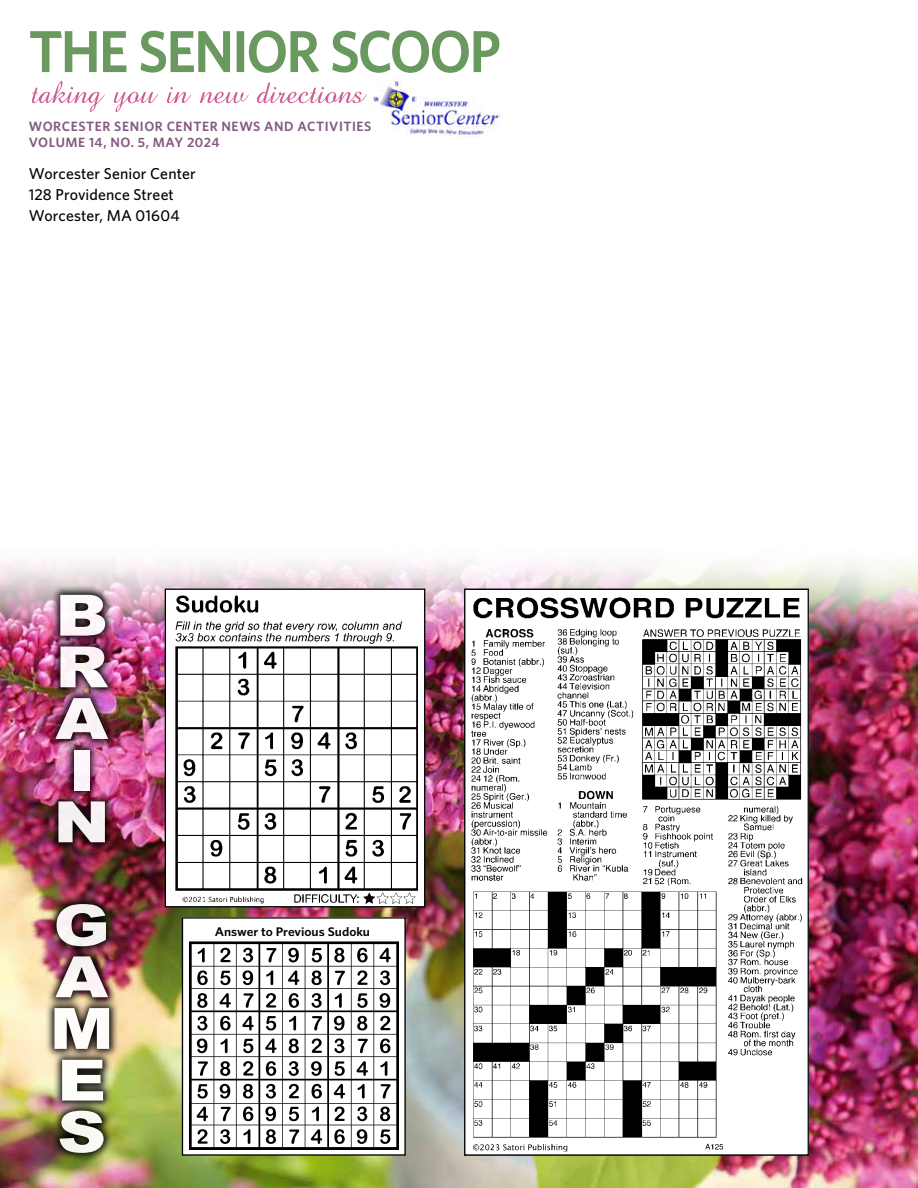
<style>
.page{position:relative;width:918px;height:1188px;background:#fff}
.page>*{position:absolute;margin:0;border:0;box-sizing:border-box;transform-origin:0 0}
.t1{font:900 57px/51.6px "Arial";color:#fff;scale:1.19 1}
.t2{font:500 15.75px/21px "Whitney";letter-spacing:.01em;color:#000}
.t3{font:600 13.5px/16.5px "Whitney";letter-spacing:.04em;color:#835a81}
.t4{font:600 12.45px "Whitney";color:#000;scale:1.08 1}
</style>
<div class="page">
<img style="left:0;top:561px;width:918px;height:627px">
<svg style="left:30px;top:30px;width:469px;height:43px"></svg>
<div style="left:356px;top:63px;width:159px;height:91px;background:#fff"></div>
<img style="left:373px;top:80px;width:126px;height:56px">
<svg style="left:32px;top:81px;width:335px;height:31px"></svg>
<div style="left:165px;top:589px;width:260px;height:318px;background:#fff"></div>
<img style="left:175px;top:595px;width:242px;height:309px">
<div style="left:165px;top:589px;width:260px;height:318px;border:1px solid #000"></div>
<img style="left:466px;top:591px;width:341px;height:563px">
<div style="left:182px;top:918px;width:223px;height:237px;background:#fff"></div>
<div style="left:182px;top:917px;width:224px;height:239px;border:1px solid #000"></div>
<div style="left:205px;top:916px;width:174px;height:30px;background:#fff"></div>
<img style="left:190px;top:941px;width:208px;height:209px">
<img style="left:45px;top:585px;width:75px;height:577px">
<p class="t3" style="left:29px;top:118px;width:344px">WORCESTER SENIOR CENTER NEWS AND ACTIVITIES<br>VOLUME 14, NO. 5, MAY 2024</p>
<p class="t2" style="left:29px;top:162px;width:168px">Worcester Senior Center<br>128 Providence Street<br>Worcester, MA 01604</p>
<h1 class="t1" style="left:53px;top:588px;width:49px">B<br>R<br>A<br>I<br>N</h1>
<h1 class="t1" style="left:50px;top:898px;width:55px">G<br>A<br>M<br>E<br>S</h1>
<p class="t4" style="left:215px;top:924px;width:145px">Answer to Previous Sudoku</p>
</div>
